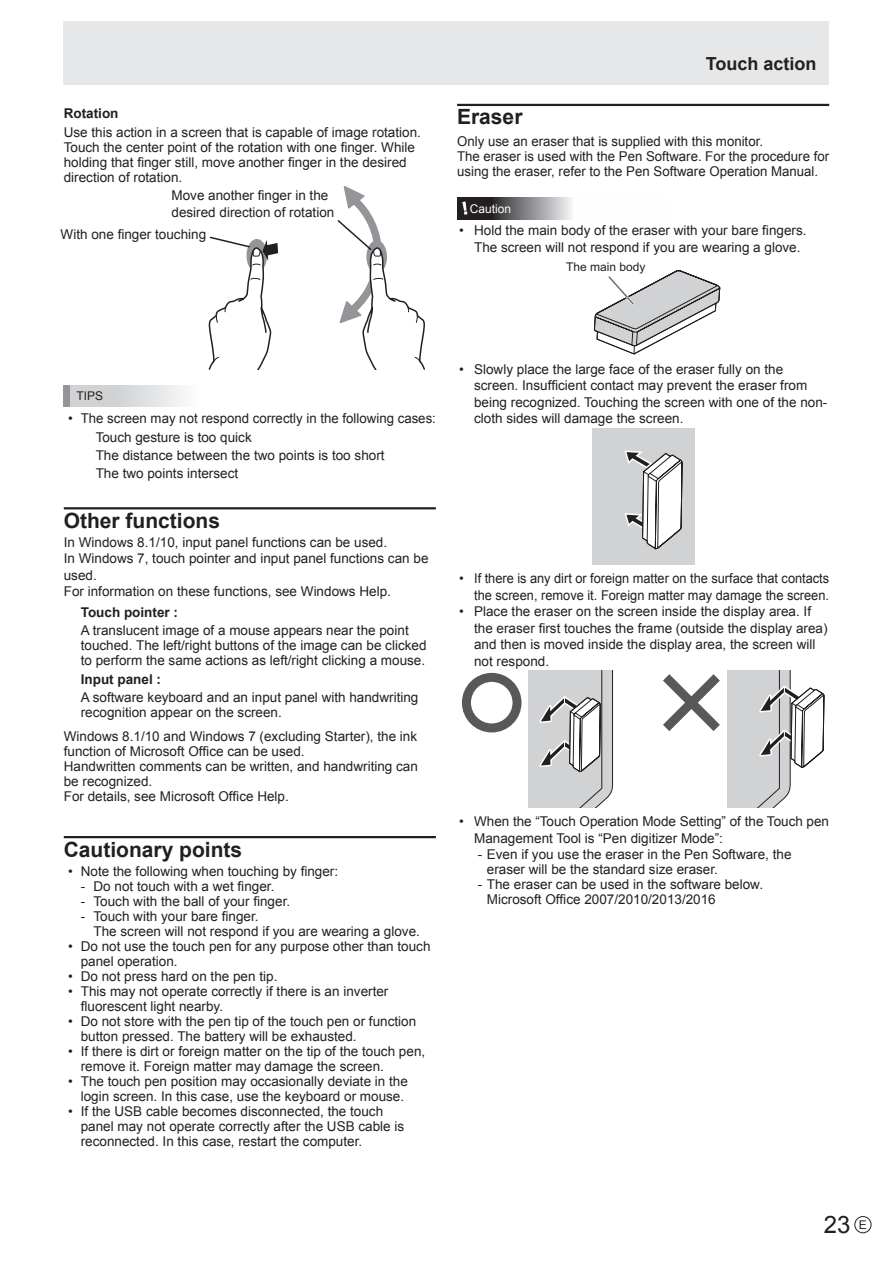
<style>
.page{position:relative;width:893px;height:1263px;background:#fff}
.page>*{position:absolute;margin:0;border:0;box-sizing:border-box;transform-origin:0 0}
.t1{font:24px "Arial";color:#231f20}
.t2{font:700 21px "Arial";color:#231f20}
.t3{font:700 18px "Arial";color:#231f20}
.t4{font:13.5px/15px "Arial";color:#231f20}
.t5{font:700 13.5px "Arial";color:#231f20}
.t6{font:12px "Arial";color:#231f20}
.t7{font:12px "Arial";color:#fff}
.s1{font-size:12px}
</style>
<div class="page">
<div style="left:854px;top:1216px;width:17px;height:17px;border:1px solid #231f20;border-radius:50%"></div>
<div style="left:64px;top:21px;width:765px;height:64px;background:#e6e7e9"></div>
<hr style="left:64px;top:507px;width:372px;height:2px;background:#231f20">
<hr style="left:64px;top:836px;width:372px;height:2px;background:#231f20">
<svg style="left:337px;top:186px;width:88px;height:184px"></svg>
<svg style="left:208px;top:236px;width:70px;height:134px"></svg>
<div style="left:64px;top:386px;width:212px;height:21px;background:linear-gradient(to right,#c9cacd,#fff)"></div>
<div style="left:64px;top:386px;width:6px;height:21px;background:#939598"></div>
<hr style="left:457px;top:104px;width:372px;height:2px;background:#231f20">
<svg style="left:457px;top:198px;width:114px;height:21px;background:#6f6f71"></svg>
<svg style="left:462px;top:201px;width:5px;height:14px"></svg>
<svg style="left:594px;top:270px;width:126px;height:84px"></svg>
<div style="left:592px;top:428px;width:103px;height:137px;background:#d1d2d4"></div>
<svg style="left:624px;top:450px;width:59px;height:100px"></svg>
<svg style="left:462px;top:671px;width:362px;height:137px"></svg>
<p class="t5" style="left:64px;top:104px;width:56px">Rotation</p>
<p class="t4" style="left:64px;top:125px;width:359px">Use this action in a screen that is capable of image rotation.<br>Touch the center point of the rotation with one finger. While holding that finger still, move another finger in the desired direction of rotation.</p>
<p class="t4" style="left:171px;top:187px;width:164px;line-height:16.5px">Move another finger in the desired direction of rotation</p>
<p class="t4" style="left:61px;top:227px;width:147px">With one finger touching</p>
<h3 class="t3" style="left:706px;top:51px;width:112px">Touch action</h3>
<h2 class="t2" style="left:457px;top:103px;width:67px">Eraser</h2>
<p class="t4" style="left:457px;top:133px;width:373px">Only use an eraser that is supplied with this monitor.<br>The eraser is used with the Pen Software. For the procedure for using the eraser, refer to the Pen Software Operation Manual.</p>
<p class="t7" style="left:470px;top:201px;width:43px">Caution</p>
<p class="t4" style="left:474px;top:222px;width:334px;line-height:16.5px;text-indent:-15px">• Hold the main body of the eraser with your bare fingers.<br>The screen will not respond if you are wearing a glove.</p>
<p class="t6" style="left:566px;top:259px;width:81px">The main body</p>
<p class="t6" style="left:77px;top:388px;width:28px">TIPS</p>
<p class="t4" style="left:96px;top:408px;width:342px;line-height:19.5px;text-indent:-28px">• The screen may not respond correctly in the following cases:<br>Touch gesture is too quick</p>
<p class="t4" style="left:96px;top:446px;width:290px;line-height:18px">The distance between the two points is too short<br>The two points intersect</p>
<h2 class="t2" style="left:64px;top:506px;width:158px">Other functions</h2>
<p class="t4" style="left:64px;top:534px;width:366px;line-height:16.5px">In Windows 8.1/10, input panel functions can be used.<br>In Windows 7, touch pointer and input panel functions can be used.<br>For information on these functions, see Windows Help.</p>
<p class="t5" style="left:81px;top:603px;width:99px">Touch pointer :</p>
<p class="t4" style="left:81px;top:623px;width:347px">A translucent image of a mouse appears near the point touched. The left/right buttons of the image can be clicked to perform the same actions as left/right clicking a mouse.</p>
<p class="t5" style="left:81px;top:670px;width:82px">Input panel :</p>
<p class="t4" style="left:81px;top:690px;width:339px">A software keyboard and an input panel with handwriting recognition appear on the screen.</p>
<p class="t4" style="left:64px;top:729px;width:356px">Windows 8.1/10 and Windows 7 (excluding Starter), the ink function of Microsoft Office can be used.<br>Handwritten comments can be written, and handwriting can be recognized.<br>For details, see Microsoft Office Help.</p>
<h2 class="t2" style="left:64px;top:835px;width:180px">Cautionary points</h2>
<p class="t4" style="left:68px;top:863px;width:272px">• Note the following when touching by finger:</p>
<p class="t4" style="left:81px;top:878px;width:195px">- Do not touch with a wet finger.</p>
<p class="t4" style="left:81px;top:893px;width:211px">- Touch with the ball of your finger.</p>
<p class="t4" style="left:94px;top:908px;width:328px;text-indent:-13px">- Touch with your bare finger.<br>The screen will not respond if you are wearing a glove.</p>
<p class="t4" style="left:81px;top:938px;width:351px;text-indent:-13px">• Do not use the touch pen for any purpose other than touch panel operation.</p>
<p class="t4" style="left:68px;top:968px;width:211px">• Do not press hard on the pen tip.</p>
<p class="t4" style="left:81px;top:983px;width:309px;text-indent:-13px">• This may not operate correctly if there is an inverter fluorescent light nearby.</p>
<p class="t4" style="left:81px;top:1013px;width:337px;text-indent:-13px">• Do not store with the pen tip of the touch pen or function button pressed. The battery will be exhausted.</p>
<p class="t4" style="left:81px;top:1043px;width:346px;text-indent:-13px">• If there is dirt or foreign matter on the tip of the touch pen, remove it. Foreign matter may damage the screen.</p>
<p class="t4" style="left:68px;top:1073px;width:341px;text-align:right">• The touch pen position may occasionally deviate in the login screen. In this case, use the keyboard or mouse.</p>
<p class="t4" style="left:81px;top:1103px;width:325px;text-indent:-13px">• If the USB cable becomes disconnected, the touch panel may not operate correctly after the USB cable is reconnected. In this case, restart the computer.</p>
<p class="t4" style="left:474px;top:361px;width:355px;line-height:16.5px;text-indent:-15px">• Slowly place the large face of the eraser fully on the screen. Insufficient contact may prevent the eraser from being recognized. Touching the screen with one of the non&shy;cloth sides will damage the screen.</p>
<p class="t4" style="left:459px;top:570px;width:371px;line-height:16.5px;text-align:right">• If there is any dirt or foreign matter on the surface that contacts the screen, remove it. Foreign matter may damage the screen.</p>
<p class="t4" style="left:474px;top:603px;width:355px;line-height:16.5px;text-indent:-15px">• Place the eraser on the screen inside the display area. If the eraser first touches the frame (outside the display area) and then is moved inside the display area, the screen will not respond.</p>
<p class="t4" style="left:474px;top:813px;width:356px;line-height:16.5px;text-indent:-15px">• When the “Touch Operation Mode Setting” of the Touch pen<br>Management Tool is “Pen digitizer Mode”:</p>
<p class="t4" style="left:487px;top:847px;width:306px;text-indent:-9px">- Even if you use the eraser in the Pen Software, the eraser will be the standard size eraser.</p>
<p class="t4" style="left:487px;top:877px;width:278px;text-indent:-9px">- The eraser can be used in the software below.<br>Microsoft Office 2007/2010/2013/2016</p>
<h1 class="t1" style="left:824px;top:1208px;width:44px">23 <span class="s1">E</span></h1>
</div>
